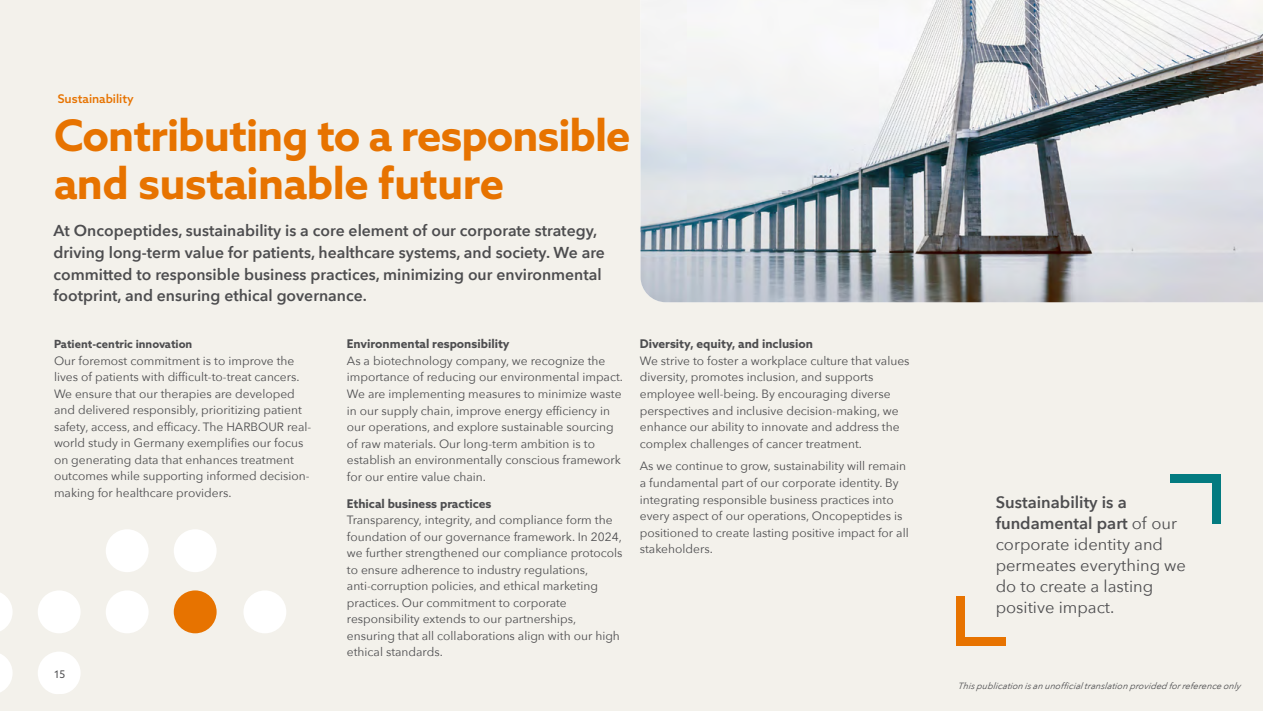
<style>
.page{position:relative;width:1263px;height:711px;background:#fff}
.page>*{position:absolute;margin:0;border:0;box-sizing:border-box;transform-origin:0 0}
.t1{font:700 43.5px/48px "Azo Sans";letter-spacing:-.02em;color:#e77300}
.t2{font:16.5px/21px "Avenir Next";color:#4d4d4f}
.t3{font:600 15.75px/21.8px "Avenir Next";color:#4d4d4f}
.t4{font:12px/16.5px "Avenir Next";color:#4d4d4f}
.t5{font:700 12px "Azo Sans";color:#4d4d4f}
.t6{font:500 12px "Azo Sans";color:#e77300}
.t7{font:700 11.25px "Azo Sans";color:#4d4d4f}
.t8{font:10.5px "Azo Sans";color:#4d4d4f}
.t9{font:italic 9px "Avenir Next";letter-spacing:.015em;color:#4d4d4f}
.s1{font-weight:600}
</style>
<div class="page">
<div style="left:0;top:0;width:1263px;height:710px;background:#f3f1eb"></div>
<svg style="left:0;top:529px;width:286px;height:165px"></svg>
<div style="left:174px;top:590px;width:43px;height:43px;background:#e77300;border-radius:50%"></div>
<img style="left:640px;top:0;width:623px;height:302px">
<div style="left:956px;top:596px;width:8px;height:49px;background:#e77300"></div>
<div style="left:956px;top:637px;width:50px;height:8px;background:#e77300"></div>
<div style="left:1212px;top:474px;width:8px;height:49px;background:#037b80"></div>
<div style="left:1170px;top:474px;width:50px;height:8px;background:#037b80"></div>
<p class="t6" style="left:58px;top:91px;width:78px">Sustainability</p>
<h1 class="t1" style="left:54px;top:111px;width:578px">Contributing to a responsible and sustainable future</h1>
<p class="t3" style="left:54px;top:219px;width:553px">At Oncopeptides, sustainability is a core element of our corporate strategy, driving long-term value for patients, healthcare systems, and society. We are committed to responsible business practices, minimizing our environmental footprint, and ensuring ethical governance.</p>
<p class="t7" style="left:54px;top:336px;width:140px">Patient-centric innovation</p>
<p class="t4" style="left:54px;top:351px;width:259px">Our foremost commitment is to improve the lives of patients with difficult-to-treat cancers.<br>We ensure that our therapies are developed and delivered responsibly, prioritizing patient safety, access, and efficacy. The HARBOUR real&shy;world study in Germany exemplifies our focus on generating data that enhances treatment outcomes while supporting informed decision&shy;making for healthcare providers.</p>
<p class="t8" style="left:54px;top:667px;width:13px">15</p>
<p class="t5" style="left:347px;top:336px;width:164px">Environmental responsibility</p>
<p class="t4" style="left:347px;top:352px;width:278px">As a biotechnology company, we recognize the importance of reducing our environmental impact.<br>We are implementing measures to minimize waste in our supply chain, improve energy efficiency in our operations, and explore sustainable sourcing of raw materials. Our long-term ambition is to establish an environmentally conscious framework for our entire value chain.</p>
<p class="t5" style="left:347px;top:495px;width:146px">Ethical business practices</p>
<p class="t4" style="left:347px;top:511px;width:277px">Transparency, integrity, and compliance form the foundation of our governance framework. In 2024, we further strengthened our compliance protocols to ensure adherence to industry regulations, anti-corruption policies, and ethical marketing practices. Our commitment to corporate responsibility extends to our partnerships, ensuring that all collaborations align with our high ethical standards.</p>
<p class="t5" style="left:640px;top:336px;width:175px">Diversity, equity, and inclusion</p>
<p class="t4" style="left:640px;top:352px;width:271px">We strive to foster a workplace culture that values diversity, promotes inclusion, and supports employee well-being. By encouraging diverse perspectives and inclusive decision-making, we enhance our ability to innovate and address the complex challenges of cancer treatment.</p>
<p class="t4" style="left:640px;top:457px;width:270px">As we continue to grow, sustainability will remain a fundamental part of our corporate identity. By integrating responsible business practices into every aspect of our operations, Oncopeptides is positioned to create lasting positive impact for all stakeholders.</p>
<h2 class="t2" style="left:996px;top:491px;width:192px"><span class="s1">Sustainability is a fundamental part</span> of our corporate identity and permeates everything we do to create a lasting positive impact.</h2>
<p class="t9" style="left:958px;top:677px;width:284px">Thispublication isan unofficialtranslation provided forreference only</p>
</div>
